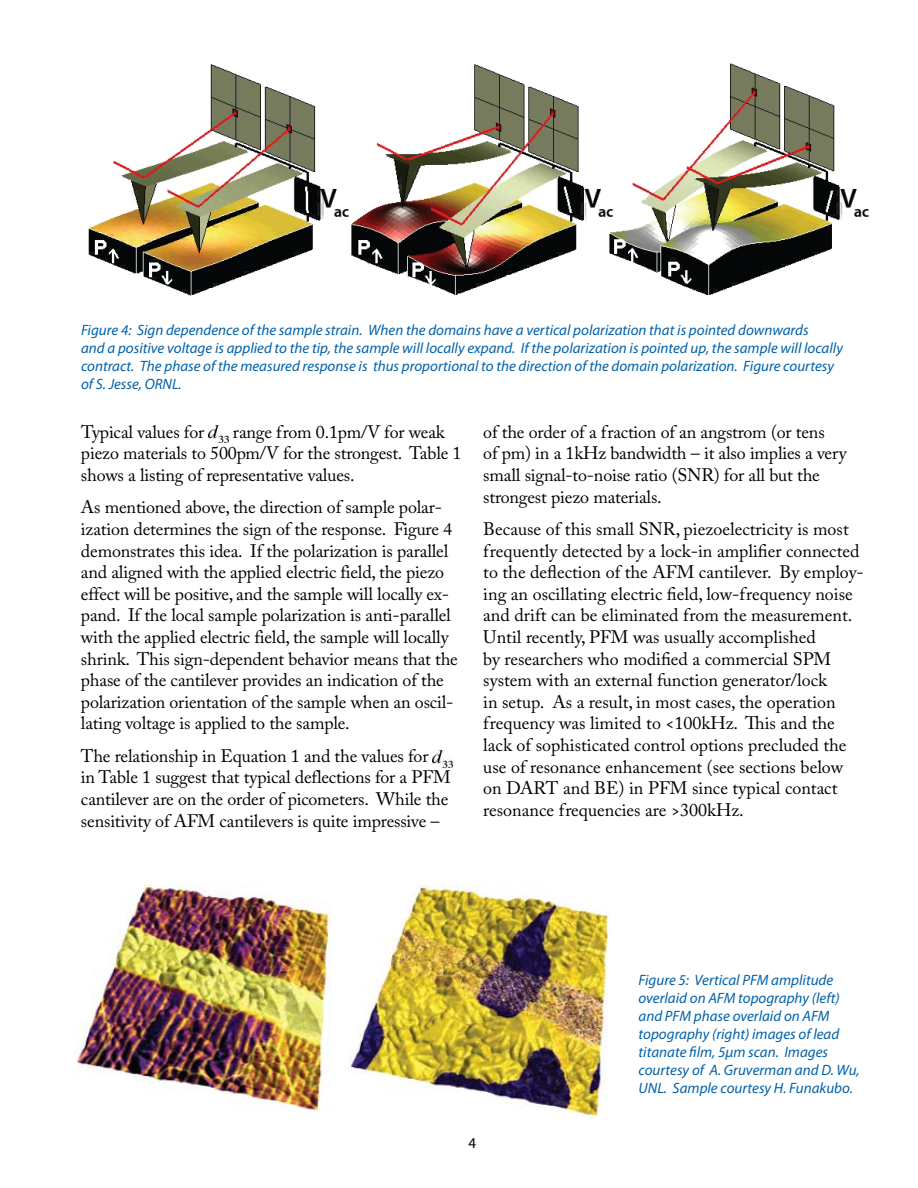
<style>
.page{position:relative;width:918px;height:1188px;background:#fff}
.page>*{position:absolute;margin:0;border:0;box-sizing:border-box;transform-origin:0 0}
.t1{font:18px/21.6px "Adobe Caslon Pro";letter-spacing:-.01em;color:#000}
.t2{font:italic 15px/18px "Myriad Pro";color:#0061aa}
.t3{font:15px "Myriad Pro";color:#000}
</style>
<div class="page">
<img style="left:209px;top:425px;width:20px;height:18px">
<img style="left:433px;top:750px;width:20px;height:18px">
<img style="left:88px;top:63px;width:781px;height:233px">
<img style="left:348px;top:885px;width:261px;height:232px">
<img style="left:74px;top:885px;width:256px;height:226px">
<p class="t2" style="left:81px;top:321px;width:763px">Figure 4: Sign dependence of the sample strain. When the domains have a vertical polarization that is pointed downwards<br>and a positive voltage is applied to the tip, the sample will locally expand. If the polarization is pointed up, the sample will locally contract. The phase of the measured response is thus proportional to the direction of the domain polarization. Figure courtesy of S. Jesse, ORNL.</p>
<p class="t1" style="left:81px;top:421px;width:125px">Typical values for</p>
<p class="t1" style="left:81px;top:421px;width:382px;text-indent:152px">range from 0.1pm/V for weak piezo materials to 500pm/V for the strongest. Table 1 shows a listing of representative values.</p>
<p class="t1" style="left:81px;top:496px;width:378px">As mentioned above, the direction of sample polar&shy;ization determines the sign of the response. Figure 4 demonstrates this idea. If the polarization is parallel and aligned with the applied electric field, the piezo effect will be positive, and the sample will locally ex&shy;pand. If the local sample polarization is anti-parallel with the applied electric field, the sample will locally shrink. This sign-dependent behavior means that the phase of the cantilever provides an indication of the polarization orientation of the sample when an oscil&shy;lating voltage is applied to the sample.</p>
<p class="t1" style="left:81px;top:745px;width:371px">The relationship in Equation 1 and the values for<br>in Table 1 suggest that typical deflections for a PFM cantilever are on the order of picometers. While the sensitivity of AFM cantilevers is quite impressive –</p>
<p class="t1" style="left:483px;top:421px;width:365px">of the order of a fraction of an angstrom (or tens<br>of pm) in a 1kHz bandwidth – it also implies a very small signal-to-noise ratio (SNR) for all but the strongest piezo materials.</p>
<p class="t1" style="left:483px;top:518px;width:382px">Because of this small SNR, piezoelectricity is most frequently detected by a lock-in amplifier connected to the deflection of the AFM cantilever. By employ&shy;ing an oscillating electric field, low-frequency noise and drift can be eliminated from the measurement.<br>Until recently, PFM was usually accomplished<br>by researchers who modified a commercial SPM system with an external function generator/lock<br>in setup. As a result, in most cases, the operation frequency was limited to &lt;100kHz. This and the lack of sophisticated control options precluded the use of resonance enhancement (see sections below on DART and BE) in PFM since typical contact resonance frequencies are &gt;300kHz.</p>
<p class="t3" style="left:469px;top:1134px;width:9px">4</p>
<p class="t2" style="left:639px;top:971px;width:223px">Figure 5: Vertical PFM amplitude overlaid on AFM topography (left) and PFM phase overlaid on AFM topography (right) images of lead titanate film, 5µm scan. Images courtesy of A. Gruverman and D. Wu,<br>UNL. Sample courtesy H. Funakubo.</p>
</div>
